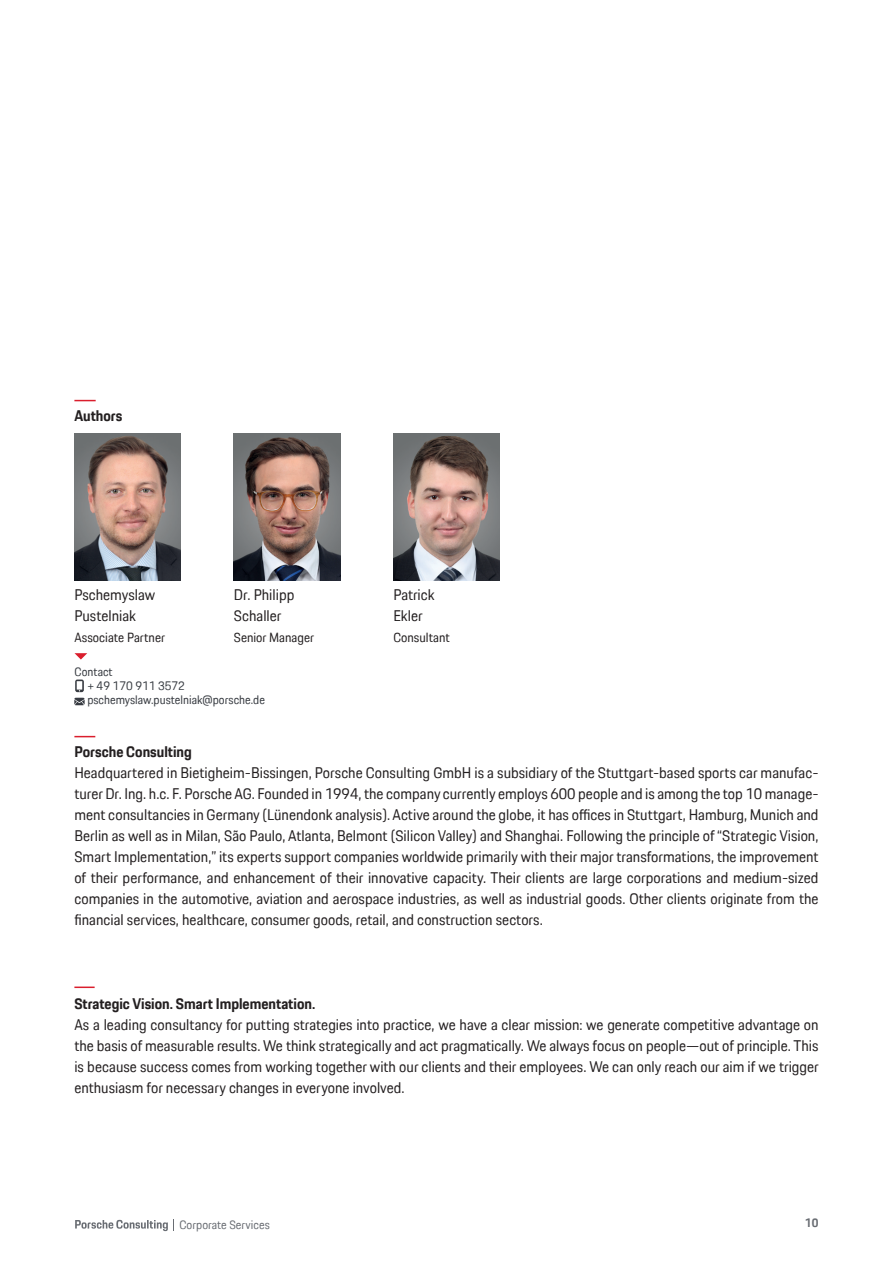
<style>
.page{position:relative;width:893px;height:1263px;background:#fff}
.page>*{position:absolute;margin:0;border:0;box-sizing:border-box;transform-origin:0 0}
.t1{font:15px/21px "Porsche Next TT";color:#231f20}
.t2{font:700 15px "Porsche Next TT";color:#231f20}
.t3{font:12.9px "Porsche Next TT";color:#231f20}
.t4{font:12px/14.4px "Porsche Next TT";color:#373b41}
.t5{font:12px "Porsche Next TT";color:#696d73}
.t6{font:700 12px "Porsche Next TT";color:#696d73}
</style>
<div class="page">
<svg style="left:75px;top:679px;width:9px;height:13px"></svg>
<svg style="left:74px;top:400px;width:22px;height:1px"></svg>
<img style="left:74px;top:434px;width:107px;height:147px">
<img style="left:234px;top:434px;width:106px;height:147px">
<img style="left:393px;top:434px;width:107px;height:147px">
<svg style="left:74px;top:698px;width:11px;height:7px"></svg>
<svg style="left:75px;top:1219px;width:99px;height:12px"></svg>
<svg style="left:74px;top:736px;width:21px;height:1px"></svg>
<hr style="left:74px;top:986px;width:21px;height:2px;background:#da1e2d">
<svg style="left:75px;top:653px;width:12px;height:6px"></svg>
<p class="t2" style="left:74px;top:405px;width:50px">Authors</p>
<p class="t1" style="left:74px;top:584px;width:82px">Pschemyslaw<br>Pustelniak</p>
<p class="t3" style="left:74px;top:628px;width:92px">Associate Partner</p>
<p class="t1" style="left:234px;top:584px;width:62px">Dr. Philipp<br>Schaller</p>
<p class="t3" style="left:234px;top:628px;width:82px">Senior Manager</p>
<p class="t1" style="left:393px;top:584px;width:43px">Patrick<br>Ekler</p>
<p class="t3" style="left:393px;top:628px;width:58px">Consultant</p>
<p class="t4" style="left:87px;top:664px;width:179px;text-indent:-13px">Contact<br>+ 49 170 911 3572 pschemyslaw.pustelniak@porsche.de</p>
<p class="t2" style="left:74px;top:741px;width:119px">Porsche Consulting</p>
<p class="t1" style="left:74px;top:762px;width:746px;text-align:justify">Headquartered in Bietigheim-Bissingen, Porsche Consulting GmbH is a subsidiary of the Stuttgart-based sports car manufac&shy;turer Dr. Ing. h.c. F. Porsche AG. Founded in 1994, the company currently employs 600 people and is among the top 10 manage&shy;ment consultancies in Germany (Lünendonk analysis). Active around the globe, it has offices in Stuttgart, Hamburg, Munich and Berlin as well as in Milan, São Paulo, Atlanta, Belmont (Silicon Valley) and Shanghai. Following the principle of “Strategic Vision, Smart Implementation,” its experts support companies worldwide primarily with their major transformations, the improvement of their performance, and enhancement of their innovative capacity. Their clients are large corporations and medium-sized companies in the automotive, aviation and aerospace industries, as well as industrial goods. Other clients originate from the financial services, healthcare, consumer goods, retail, and construction sectors.</p>
<p class="t2" style="left:74px;top:993px;width:242px">Strategic Vision. Smart Implementation.</p>
<p class="t1" style="left:74px;top:1014px;width:746px;text-align:justify">As a leading consultancy for putting strategies into practice, we have a clear mission: we generate competitive advantage on the basis of measurable results. We think strategically and act pragmatically. We always focus on people—out of principle. This is because success comes from working together with our clients and their employees. We can only reach our aim if we trigger enthusiasm for necessary changes in everyone involved.</p>
<p class="t5" style="left:179px;top:1216px;width:92px">Corporate Services</p>
<p class="t6" style="left:805px;top:1215px;width:15px">10</p>
</div>
